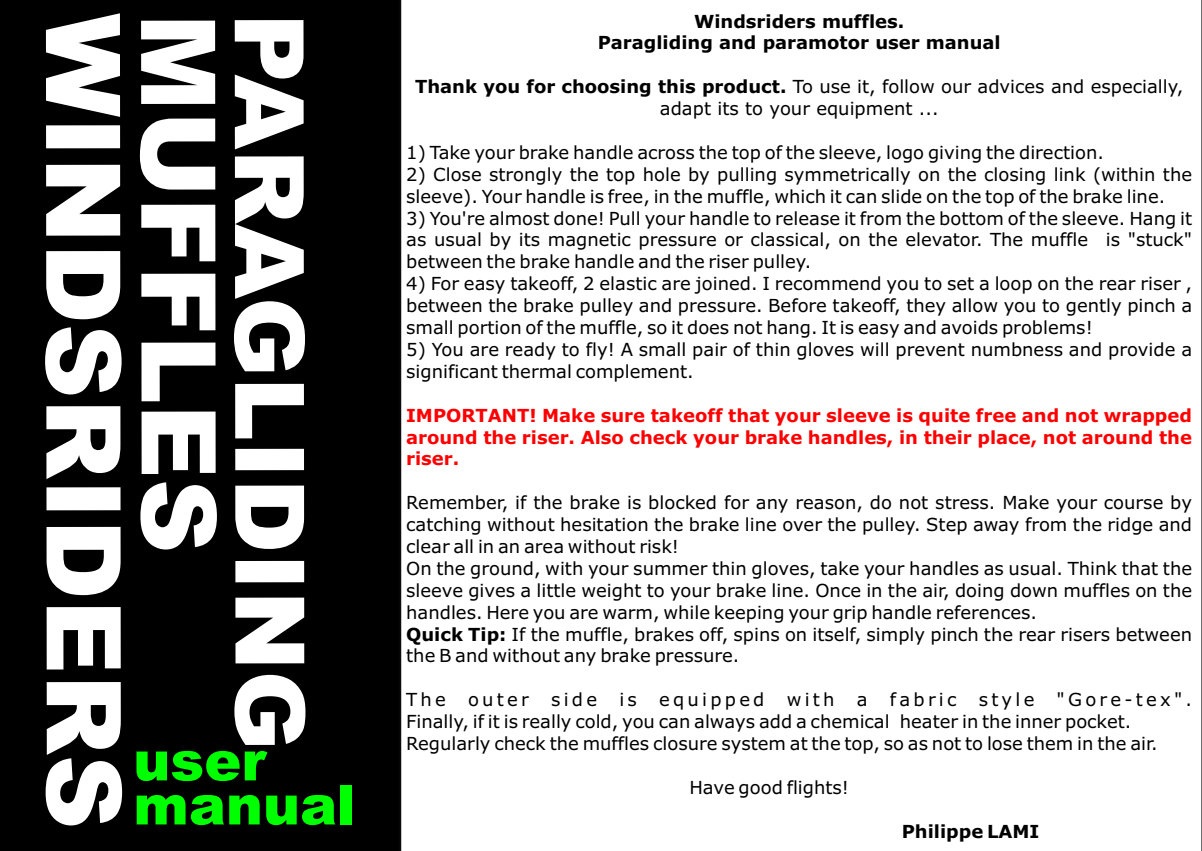
<style>
.page{position:relative;width:1202px;height:851px;background:#fff}
.page>*{position:absolute;margin:0;border:0;box-sizing:border-box;transform-origin:0 0}
.t1{font:900 103.4px "Arial";color:#fff}
.t2{font:900 96px "Arial";color:#fff}
.t3{font:900 55.6px/44px "Arial";color:#0f0}
.t4{font:18px/21.8px "Verdana";color:#000}
.t5{font:700 18px/21.8px "Verdana";color:#f00;text-align:justify}
.t6{font:700 18px/21.8px "Verdana";color:#000;text-align:center}
.s1{font-weight:700}
</style>
<div class="page">
<div style="left:1px;top:0;width:400px;height:850px;background:#000"></div>
<hr style="left:0;top:0;width:1px;height:850px;background:#000">
<hr style="left:1201px;top:0;width:1px;height:850px;background:#000">
<h1 class="t1" style="left:120px;top:13px;width:817px;rotate:90deg">WINDSRIDERS</h1>
<h1 class="t1" style="left:215px;top:13px;width:541px;rotate:90deg">MUFFLES</h1>
<h2 class="t2" style="left:304px;top:13px;width:738px;rotate:90deg">PARAGLIDING</h2>
<h3 class="t3" style="left:133px;top:744px;width:224px">user manual</h3>
<p class="t6" style="left:598px;top:12px;width:405px">Windsriders muffles.<br>Paragliding and paramotor user manual</p>
<p class="t4" style="left:415px;top:77px;width:770px;text-align:center"><span class="s1">Thank you for choosing this product.</span> To use it, follow our advices and especially, adapt its to your equipment ...</p>
<p class="t4" style="left:406px;top:143px;width:699px">1) Take your brake handle across the top of the sleeve, logo giving the direction.</p>
<p class="t4" style="left:406px;top:165px;width:787px">2) Close strongly the top hole by pulling symmetrically on the closing link (within the sleeve). Your handle is free, in the muffle, which it can slide on the top of the brake line.</p>
<p class="t4" style="left:406px;top:209px;width:787px;text-align:justify">3) You're almost done! Pull your handle to release it from the bottom of the sleeve. Hang it as usual by its magnetic pressure or classical, on the elevator. The muffle is "stuck" between the brake handle and the riser pulley.</p>
<p class="t4" style="left:406px;top:274px;width:787px;text-align:justify">4) For easy takeoff, 2 elastic are joined. I recommend you to set a loop on the rear riser , between the brake pulley and pressure. Before takeoff, they allow you to gently pinch a small portion of the muffle, so it does not hang. It is easy and avoids problems!</p>
<p class="t4" style="left:406px;top:340px;width:787px">5) You are ready to fly! A small pair of thin gloves will prevent numbness and provide a significant thermal complement.</p>
<p class="t5" style="left:406px;top:405px;width:787px">IMPORTANT! Make sure takeoff that your sleeve is quite free and not wrapped around the riser. Also check your brake handles, in their place, not around the riser.</p>
<p class="t4" style="left:406px;top:493px;width:787px">Remember, if the brake is blocked for any reason, do not stress. Make your course by catching without hesitation the brake line over the pulley. Step away from the ridge and clear all in an area without risk!<br>On the ground, with your summer thin gloves, take your handles as usual. Think that the sleeve gives a little weight to your brake line. Once in the air, doing down muffles on the handles. Here you are warm, while keeping your grip handle references.<br><span class="s1">Quick Tip:</span> If the muffle, brakes off, spins on itself, simply pinch the rear risers between the B and without any brake pressure.</p>
<p class="t4" style="left:406px;top:690px;width:787px">The outer side is equipped with a fabric style "Gore-tex".<br>Finally, if it is really cold, you can always add a chemical heater in the inner pocket.<br>Regularly check the muffles closure system at the top, so as not to lose them in the air.</p>
<p class="t4" style="left:689px;top:777px;width:161px">Have good flights!</p>
<p class="t6" style="left:902px;top:821px;width:139px">Philippe LAMI</p>
</div>
